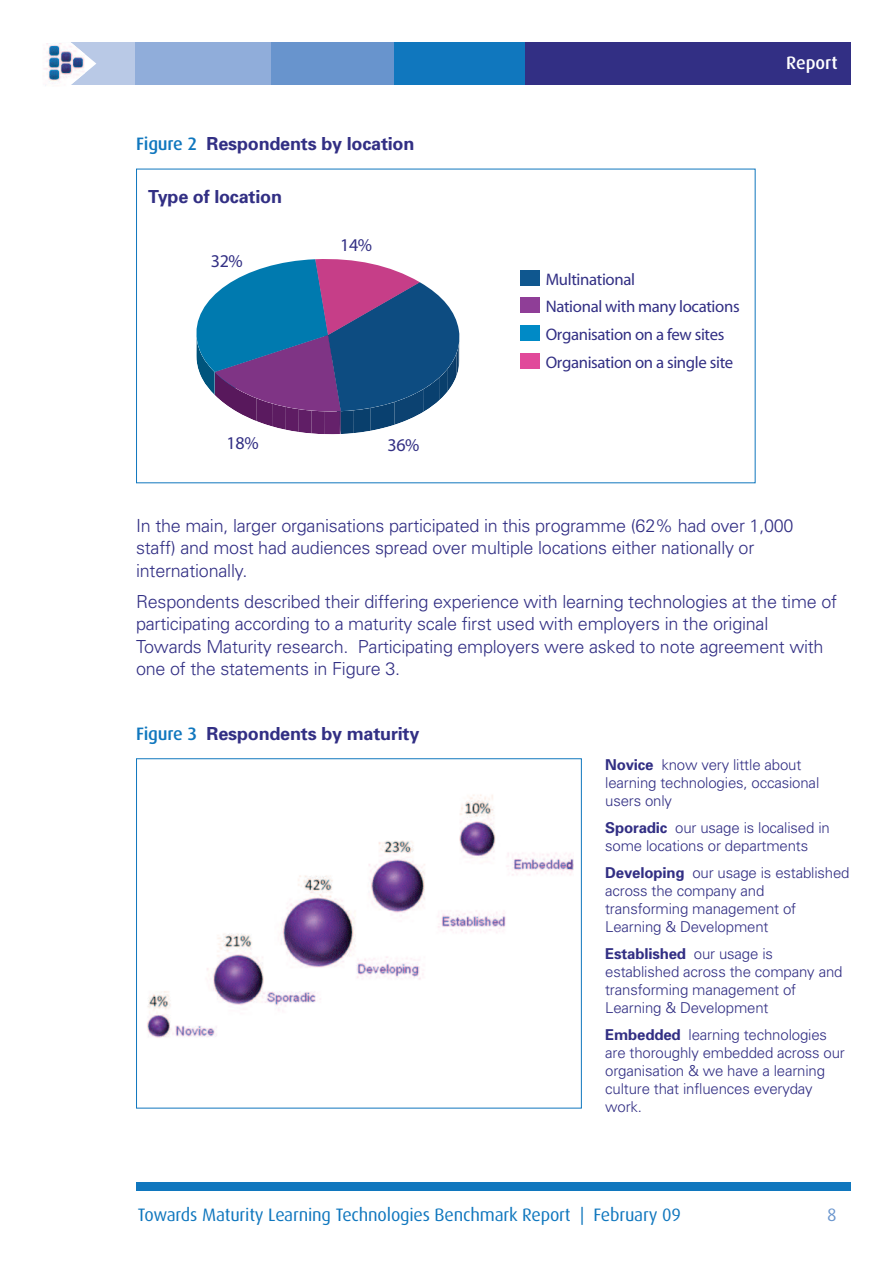
<style>
.page{position:relative;width:893px;height:1263px;background:#fff}
.page>*{position:absolute;margin:0;border:0;box-sizing:border-box;transform-origin:0 0}
.t1{font:300 18px/22.5px "Univers";letter-spacing:-.015em;color:#322f84}
.t2{font:700 18px "Univers";letter-spacing:-.01em;color:#322f84}
.t3{font:18px "Dax";letter-spacing:-.01em;color:#1077be}
.t4{font:18px "Myriad";letter-spacing:-.02em;color:#322f84}
.t5{font:500 18px "Dax";color:#fff}
.t6{font:18px "Dax";color:#6894cd}
.t7{font:16.8px/27.6px "Myriad";letter-spacing:-.02em;color:#322f84}
.t8{font:300 15px/18px "Univers";letter-spacing:-.01em;color:#322f84}
.s1{font-family:"Dax";font-weight:500;color:#1077be}
.s2{font-weight:700}
</style>
<div class="page">
<div style="left:467px;top:43px;width:383px;height:42px;background:#322f84"></div>
<div style="left:355px;top:43px;width:170px;height:42px;background:#1077be"></div>
<div style="left:270px;top:43px;width:124px;height:42px;background:#6894cd"></div>
<div style="left:135px;top:43px;width:136px;height:42px;background:#90adda"></div>
<div style="left:71px;top:43px;width:64px;height:42px;background:#b9c9e6"></div>
<svg style="left:71px;top:42px;width:25px;height:32px"></svg>
<img style="left:43px;top:43px;width:41px;height:43px">
<div style="left:136px;top:1182px;width:714px;height:9px;background:#1077be"></div>
<img style="left:147px;top:794px;width:426px;height:244px">
<div style="left:136px;top:758px;width:446px;height:350px;border:1px solid #1077be"></div>
<svg style="left:196px;top:259px;width:264px;height:175px"></svg>
<div style="left:520px;top:270px;width:20px;height:15px;background:#0f578f"></div>
<div style="left:520px;top:297px;width:20px;height:16px;background:#8f3e97"></div>
<div style="left:520px;top:325px;width:20px;height:16px;background:#008ac6"></div>
<div style="left:520px;top:353px;width:20px;height:15px;background:#e1499a"></div>
<p class="t2" style="left:136px;top:137px;width:280px"><span class="s1">Figure 2</span> Respondents by location</p>
<p class="t2" style="left:148px;top:190px;width:135px">Type of location</p>
<p class="t4" style="left:211px;top:254px;width:34px">32%</p>
<p class="t4" style="left:227px;top:436px;width:34px">18%</p>
<p class="t4" style="left:340px;top:238px;width:34px">14%</p>
<p class="t4" style="left:387px;top:439px;width:34px">36%</p>
<p class="t5" style="left:786px;top:55px;width:53px">Report</p>
<p class="t7" style="left:546px;top:267px;width:195px">Multinational<br>National with many locations<br>Organisation on a few sites<br>Organisation on a single site</p>
<p class="t1" style="left:136px;top:516px;width:659px">In the main, larger organisations participated in this programme (62% had over 1,000 staff) and most had audiences spread over multiple locations either nationally or internationally.</p>
<p class="t1" style="left:136px;top:592px;width:703px">Respondents described their differing experience with learning technologies at the time of participating according to a maturity scale first used with employers in the original Towards Maturity research. Participating employers were asked to note agreement with one of the statements in Figure 3.</p>
<p class="t2" style="left:136px;top:727px;width:285px"><span class="s1">Figure 3</span> Respondents by maturity</p>
<p class="t8" style="left:605px;top:757px;width:216px"><span class="s2">Novice</span> know very little about learning technologies, occasional users only</p>
<p class="t8" style="left:605px;top:820px;width:226px"><span class="s2">Sporadic</span> our usage is localised in some locations or departments</p>
<p class="t8" style="left:605px;top:865px;width:246px"><span class="s2">Developing</span> our usage is established across the company and transforming management of<br>Learning &amp; Development</p>
<p class="t8" style="left:605px;top:946px;width:239px"><span class="s2">Established</span> our usage is established across the company and transforming management of<br>Learning &amp; Development</p>
<p class="t8" style="left:605px;top:1027px;width:241px"><span class="s2">Embedded</span> learning technologies are thoroughly embedded across our organisation &amp; we have a learning culture that influences everyday work.</p>
<p class="t3" style="left:138px;top:1207px;width:545px">Towards Maturity Learning Technologies Benchmark Report | February 09</p>
<p class="t6" style="left:827px;top:1207px;width:11px">8</p>
</div>
